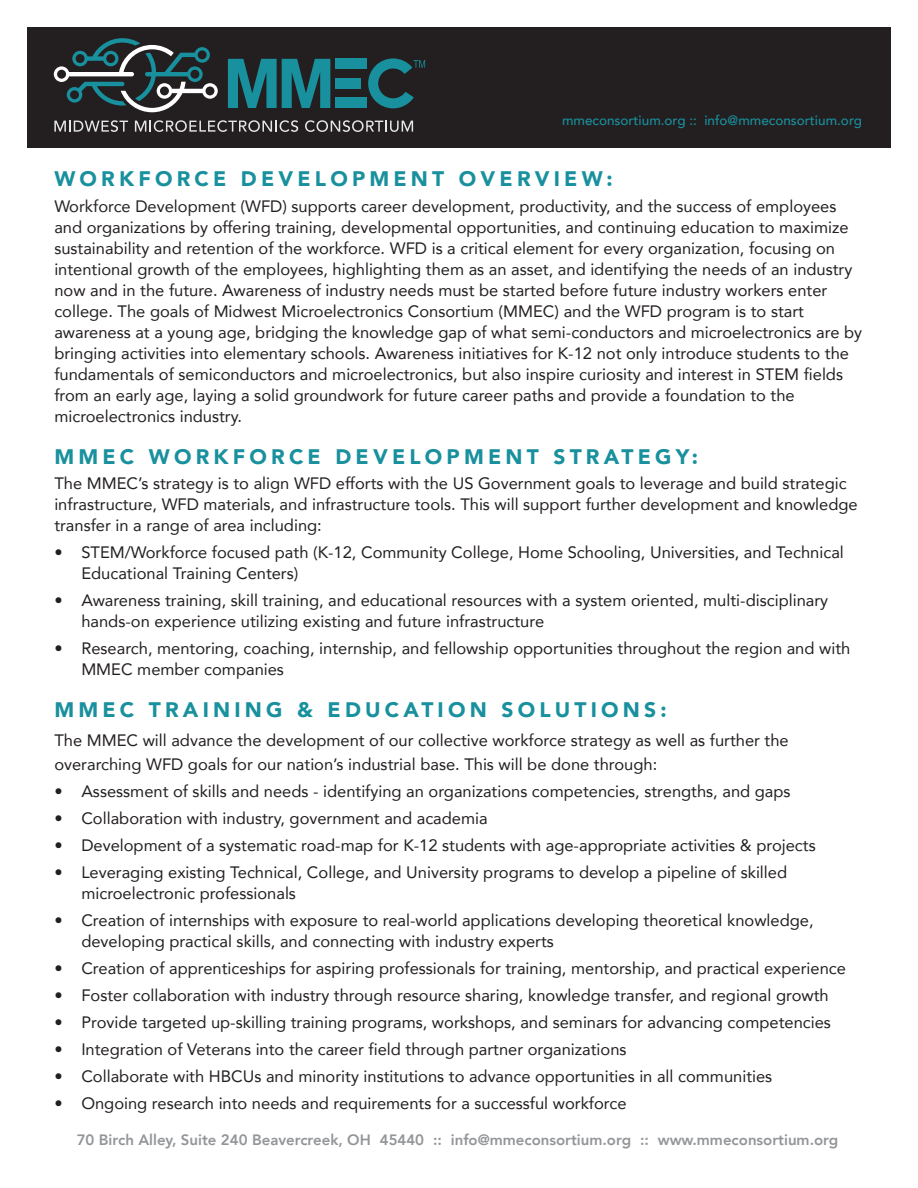
<style>
.page{position:relative;width:918px;height:1188px;background:#fff}
.page>*{position:absolute;margin:0;border:0;box-sizing:border-box;transform-origin:0 0}
.t1{font:900 21px "Avenir";letter-spacing:.2em;color:#18909d}
.t2{font:16.5px/21px "Avenir";color:#231f20}
.t3{font:800 15px "Avenir";color:#939598}
.t4{font:500 13.5px "Avenir";color:#18909d}
</style>
<div class="page">
<div style="left:27px;top:27px;width:864px;height:121px;background:#231f20"></div>
<svg style="left:54px;top:38px;width:164px;height:74px"></svg>
<svg style="left:54px;top:120px;width:74px;height:12px"></svg>
<svg style="left:135px;top:120px;width:163px;height:12px"></svg>
<svg style="left:305px;top:120px;width:108px;height:12px"></svg>
<svg style="left:228px;top:59px;width:102px;height:49px"></svg>
<div style="left:335px;top:78px;width:26px;height:10px;background:#18909d"></div>
<div style="left:335px;top:59px;width:31px;height:10px;background:#18909d"></div>
<div style="left:335px;top:98px;width:31px;height:10px;background:#18909d"></div>
<svg style="left:368px;top:58px;width:57px;height:50px"></svg>
<p class="t4" style="left:562px;top:109px;width:301px">mmeconsortium.org :: info@mmeconsortium.org</p>
<p class="t1" style="left:54px;top:161px;width:560px">WORKFORCE DEVELOPMENT OVERVIEW:</p>
<p class="t2" style="left:54px;top:195px;width:809px">Workforce Development (WFD) supports career development, productivity, and the success of employees and organizations by offering training, developmental opportunities, and continuing education to maximize sustainability and retention of the workforce. WFD is a critical element for every organization, focusing on intentional growth of the employees, highlighting them as an asset, and identifying the needs of an industry now and in the future. Awareness of industry needs must be started before future industry workers enter college. The goals of Midwest Microelectronics Consortium (MMEC) and the WFD program is to start awareness at a young age, bridging the knowledge gap of what semi-conductors and microelectronics are by bringing activities into elementary schools. Awareness initiatives for K-12 not only introduce students to the fundamentals of semiconductors and microelectronics, but also inspire curiosity and interest in STEM fields from an early age, laying a solid groundwork for future career paths and provide a foundation to the microelectronics industry.</p>
<p class="t1" style="left:54px;top:439px;width:645px">MMEC WORKFORCE DEVELOPMENT STRATEGY:</p>
<p class="t2" style="left:54px;top:473px;width:805px">The MMEC’s strategy is to align WFD efforts with the US Government goals to leverage and build strategic infrastructure, WFD materials, and infrastructure tools. This will support further development and knowledge transfer in a range of area including:</p>
<p class="t2" style="left:81px;top:542px;width:764px;text-indent:-27px">• STEM/Workforce focused path (K-12, Community College, Home Schooling, Universities, and Technical<br>Educational Training Centers)</p>
<p class="t2" style="left:81px;top:590px;width:748px;text-indent:-27px">• Awareness training, skill training, and educational resources with a system oriented, multi-disciplinary hands-on experience utilizing existing and future infrastructure</p>
<p class="t2" style="left:81px;top:638px;width:770px;text-indent:-27px">• Research, mentoring, coaching, internship, and fellowship opportunities throughout the region and with<br>MMEC member companies</p>
<p class="t1" style="left:54px;top:692px;width:614px">MMEC TRAINING &amp; EDUCATION SOLUTIONS:</p>
<p class="t2" style="left:54px;top:728px;width:736px;line-height:24px">The MMEC will advance the development of our collective workforce strategy as well as further the overarching WFD goals for our nation’s industrial base. This will be done through:</p>
<p class="t2" style="left:54px;top:780px;width:738px">• Assessment of skills and needs - identifying an organizations competencies, strengths, and gaps</p>
<p class="t2" style="left:54px;top:807px;width:435px">• Collaboration with industry, government and academia</p>
<p class="t2" style="left:54px;top:834px;width:763px">• Development of a systematic road-map for K-12 students with age-appropriate activities &amp; projects</p>
<p class="t2" style="left:81px;top:861px;width:707px;text-indent:-27px">• Leveraging existing Technical, College, and University programs to develop a pipeline of skilled microelectronic professionals</p>
<p class="t2" style="left:81px;top:909px;width:734px;text-indent:-27px">• Creation of internships with exposure to real-world applications developing theoretical knowledge, developing practical skills, and connecting with industry experts</p>
<p class="t2" style="left:54px;top:957px;width:793px">• Creation of apprenticeships for aspiring professionals for training, mentorship, and practical experience</p>
<p class="t2" style="left:54px;top:984px;width:776px">• Foster collaboration with industry through resource sharing, knowledge transfer, and regional growth</p>
<p class="t2" style="left:54px;top:1011px;width:778px">• Provide targeted up-skilling training programs, workshops, and seminars for advancing competencies</p>
<p class="t2" style="left:54px;top:1038px;width:574px">• Integration of Veterans into the career field through partner organizations</p>
<p class="t2" style="left:54px;top:1065px;width:719px">• Collaborate with HBCUs and minority institutions to advance opportunities in all communities</p>
<p class="t2" style="left:54px;top:1092px;width:574px">• Ongoing research into needs and requirements for a successful workforce</p>
<p class="t3" style="left:77px;top:1128px;width:763px">70 Birch Alley, Suite 240 Beavercreek, OH 45440 :: info@mmeconsortium.org :: www.mmeconsortium.org</p>
</div>
